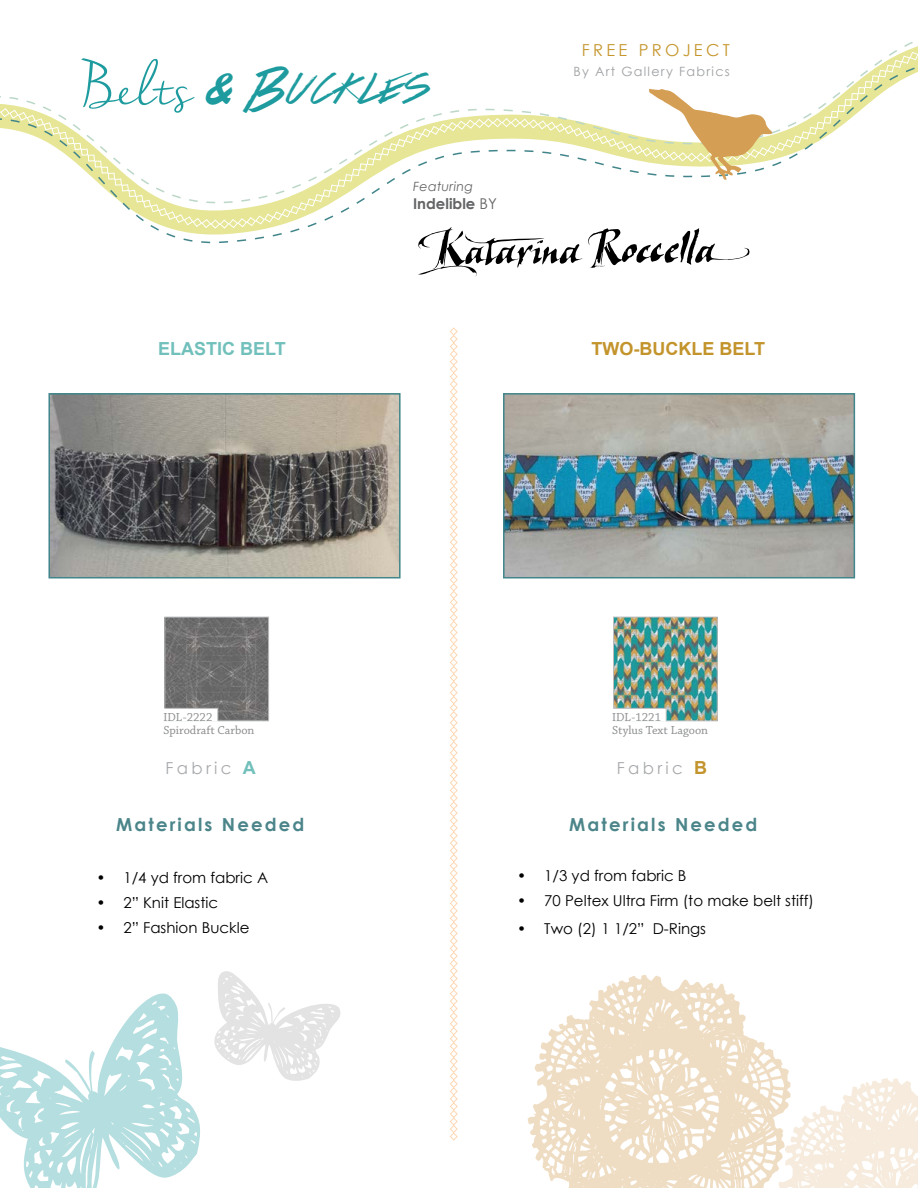
<style>
.page{position:relative;width:918px;height:1188px;background:#fff}
.page>*{position:absolute;margin:0;border:0;box-sizing:border-box;transform-origin:0 0}
.t1{font:45px "Colors Of Autumn";color:#1d9b9e}
.t2{font:700 18px "Century Gothic";letter-spacing:.12em;color:#4b858a}
.t3{font:700 18px "Arial";color:#c3942c}
.t4{font:700 18px "Arial";color:#71c0bb}
.t5{font:16.5px "Century Gothic";letter-spacing:.2em;color:#a7a9ac}
.t6{font:16.5px "Century Gothic";letter-spacing:.2em;color:#c5962c}
.t7{font:15px "Century Gothic";color:#000}
.t8{font:700 14.85px "Century Gothic";color:#636466}
.t9{font:12.75px "Century Gothic";letter-spacing:.1em;color:#9d9fa2}
.t10{font:italic 12.75px "Century Gothic";letter-spacing:.02em;color:#636466}
.t11{font:12.3px/13.2px "Chaparral Pro";color:#8a8c8e}
.s1{font-family:"Nella Sue Demo";font-size:54px}
.s2{font-family:"Brush Script Std"}
.s3{font-weight:400}
.s4{font-family:"Arial";font-weight:700;font-size:18px;color:#71c0bb}
.s5{font-family:"Arial";font-weight:700;font-size:18px;color:#c3942c}
</style>
<div class="page">
<svg style="left:450px;top:327px;width:8px;height:814px"></svg>
<img style="left:167px;top:619px;width:100px;height:100px">
<div style="left:165px;top:617px;width:104px;height:104px;border:1px solid #bcbec0"></div>
<svg style="left:164px;top:708px;width:54px;height:14px"></svg>
<img style="left:615px;top:619px;width:100px;height:100px">
<div style="left:613px;top:617px;width:104px;height:104px;border:1px solid #bcbec0"></div>
<svg style="left:613px;top:708px;width:54px;height:14px"></svg>
<img style="left:506px;top:396px;width:346px;height:179px">
<div style="left:503px;top:393px;width:352px;height:185px;border:2px solid #41868b"></div>
<img style="left:51px;top:396px;width:347px;height:179px">
<div style="left:48px;top:393px;width:353px;height:185px;border:2px solid #41868b"></div>
<svg style="left:214px;top:971px;width:127px;height:110px"></svg>
<svg style="left:0;top:993px;width:200px;height:195px"></svg>
<svg style="left:791px;top:1078px;width:127px;height:110px"></svg>
<svg style="left:528px;top:975px;width:263px;height:213px;fill:#efddc3"></svg>
<svg style="left:0;top:42px;width:918px;height:234px"></svg>
<h1 class="t1" style="left:81px;top:67px;width:351px"><span class="s1">Belts</span> <span class="s2">&amp;</span> Buckles</h1>
<p class="t10" style="left:413px;top:177px;width:62px">Featuring</p>
<p class="t8" style="left:413px;top:192px;width:85px">Indelible <span class="s3">BY</span></p>
<p class="t6" style="left:582px;top:38px;width:149px">FREE PROJECT</p>
<p class="t9" style="left:574px;top:62px;width:158px">By Art Gallery Fabrics</p>
<p class="t4" style="left:158px;top:337px;width:129px">ELASTIC BELT</p>
<p class="t3" style="left:591px;top:337px;width:175px">TWO-BUCKLE BELT</p>
<p class="t11" style="left:163px;top:711px;width:92px">IDL-2222<br>Spirodraft Carbon</p>
<p class="t11" style="left:612px;top:711px;width:97px">IDL-1221<br>Stylus Text Lagoon</p>
<p class="t5" style="left:166px;top:757px;width:92px">Fabric <span class="s4">A</span></p>
<p class="t5" style="left:617px;top:757px;width:92px">Fabric <span class="s5">B</span></p>
<p class="t2" style="left:116px;top:811px;width:190px">Materials Needed</p>
<p class="t7" style="left:96px;top:867px;width:173px">• 1/4 yd from fabric A</p>
<p class="t7" style="left:96px;top:892px;width:123px">• 2” Knit Elastic</p>
<p class="t7" style="left:96px;top:917px;width:155px">• 2” Fashion Buckle</p>
<p class="t2" style="left:569px;top:811px;width:190px">Materials Needed</p>
<p class="t7" style="left:517px;top:865px;width:171px">• 1/3 yd from fabric B</p>
<p class="t7" style="left:517px;top:890px;width:298px">• 70 Peltex Ultra Firm (to make belt stiff)</p>
<p class="t7" style="left:517px;top:918px;width:190px">• Two (2) 1 1/2” D-Rings</p>
</div>
